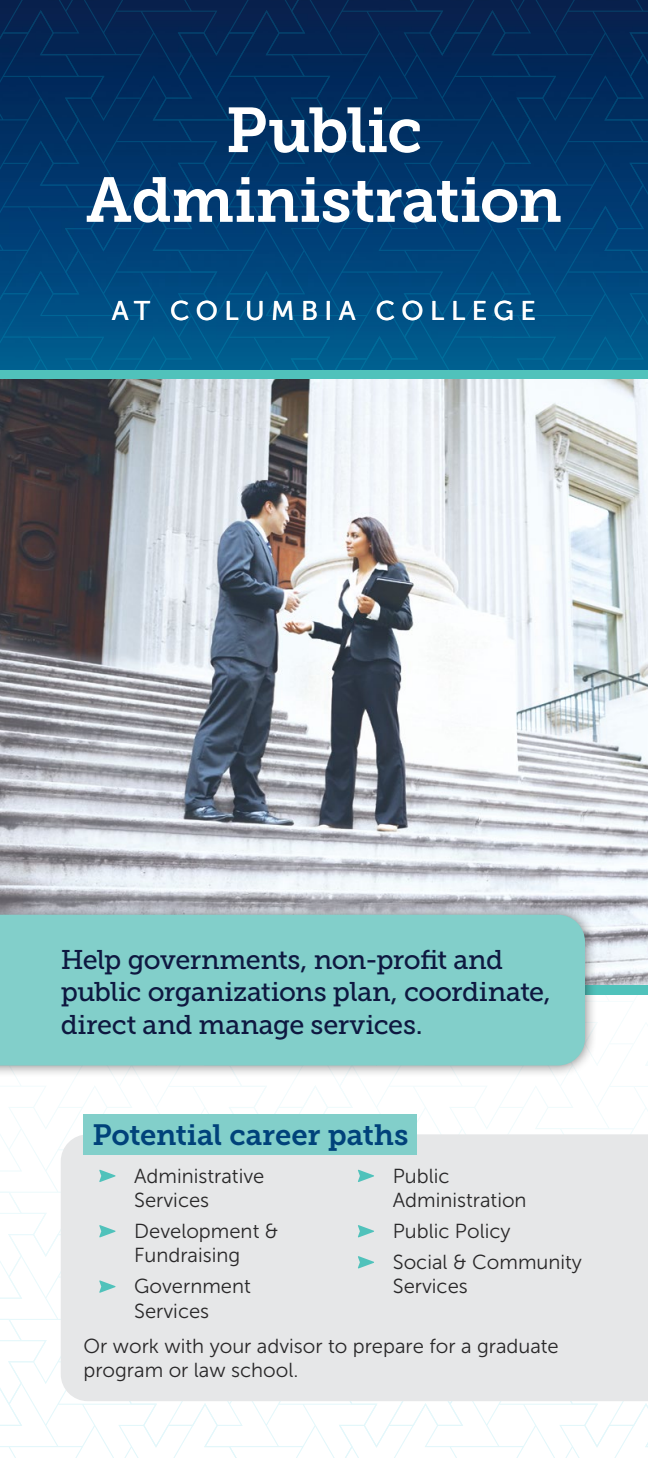
<style>
.page{position:relative;width:648px;height:1458px;background:#fff}
.page>*{position:absolute;margin:0;border:0;box-sizing:border-box;transform-origin:0 0}
.t1{font:63px/69.8px "Museo Slab 700";letter-spacing:-.01em;color:#fff;text-align:center}
.t2{font:29.25px "Museo Slab 700";letter-spacing:-.005em;color:#00427a}
.t3{font:27px/32.4px "Museo Slab 500";letter-spacing:-.02em;color:#0e1840}
.t4{font:27px "Museo Sans 500";letter-spacing:.24em;color:#fff}
.t5{font:20.25px/24.3px "Museo Sans 300";color:#292829}
</style>
<div class="page">
<svg style="left:0;top:0;width:648px;height:370px;background:#013b6e"></svg>
<div style="left:0;top:370px;width:648px;height:9px;background:#50c2bb"></div>
<img style="left:0;top:379px;width:648px;height:607px">
<div style="left:0;top:986px;width:648px;height:9px;background:#50c2bb"></div>
<div style="left:0;top:903px;width:597px;height:175px;background:#000;opacity:.5"></div>
<div style="left:0;top:915px;width:585px;height:150px;background:#82cfca"></div>
<div style="left:61px;top:1134px;width:587px;height:267px;background:#e6e7e8"></div>
<div style="left:84px;top:1114px;width:333px;height:40px;background:#82cfca"></div>
<svg style="left:99px;top:1170px;width:17px;height:12px"></svg>
<svg style="left:99px;top:1225px;width:17px;height:13px"></svg>
<svg style="left:99px;top:1280px;width:17px;height:13px"></svg>
<svg style="left:358px;top:1170px;width:16px;height:12px"></svg>
<svg style="left:358px;top:1225px;width:16px;height:13px"></svg>
<svg style="left:358px;top:1256px;width:16px;height:13px"></svg>
<h1 class="t1" style="left:86px;top:96px;width:478px">Public<br>Administration</h1>
<h3 class="t4" style="left:112px;top:296px;width:426px">AT COLUMBIA COLLEGE</h3>
<h3 class="t3" style="left:61px;top:943px;width:492px">Help governments, non-profit and public organizations plan, coordinate, direct and manage services.</h3>
<h2 class="t2" style="left:93px;top:1118px;width:317px">Potential career paths</h2>
<p class="t5" style="left:134px;top:1164px;width:132px">Administrative<br>Services</p>
<p class="t5" style="left:134px;top:1219px;width:146px">Development &amp;<br>Fundraising</p>
<p class="t5" style="left:134px;top:1274px;width:118px">Government<br>Services</p>
<p class="t5" style="left:393px;top:1164px;width:135px">Public<br>Administration</p>
<p class="t5" style="left:393px;top:1216px;width:191px;line-height:31.1px">Public Policy<br>Social &amp; Community</p>
<p class="t5" style="left:393px;top:1274px;width:77px">Services</p>
<p class="t5" style="left:84px;top:1334px;width:477px">Or work with your advisor to prepare for a graduate program or law school.</p>
</div>
